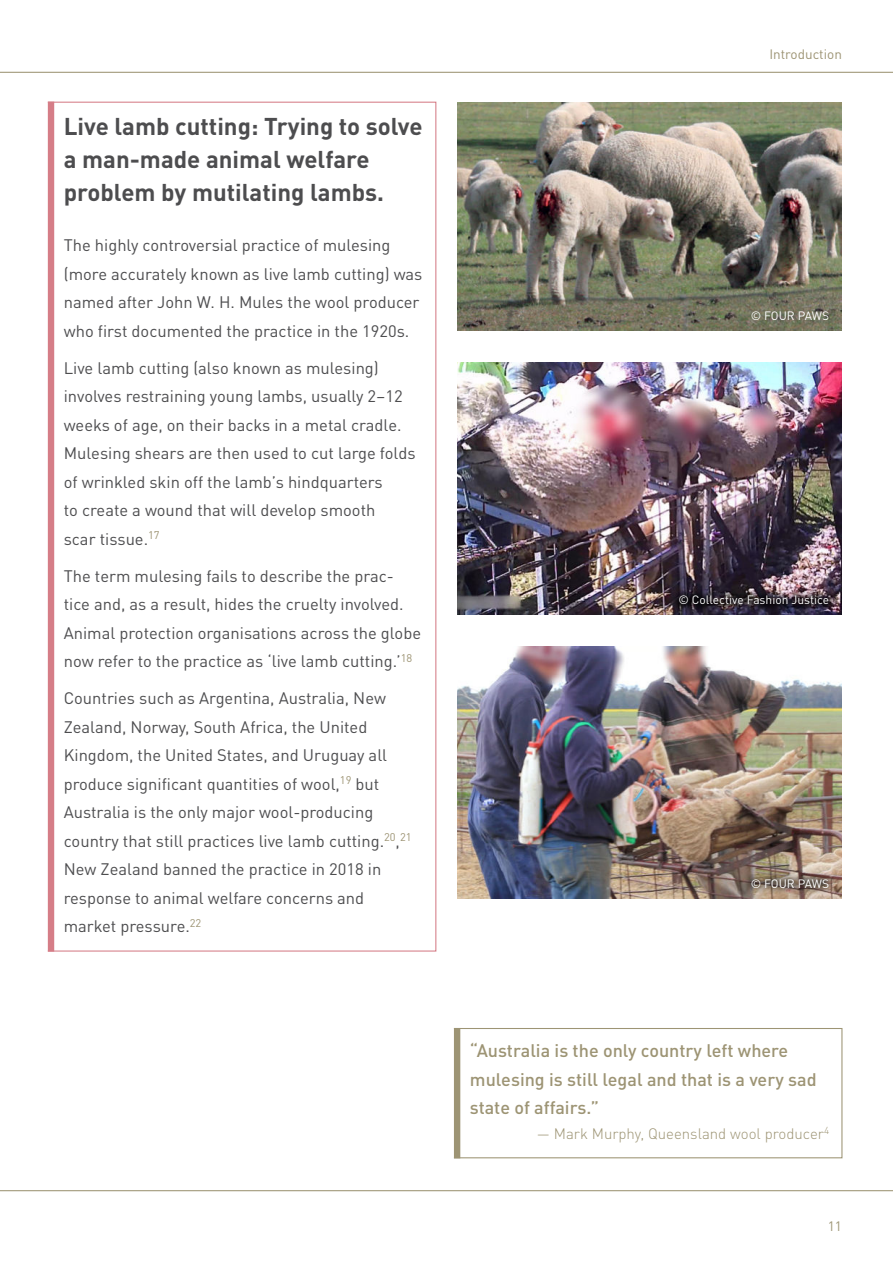
<style>
.page{position:relative;width:893px;height:1263px;background:#fff}
.page>*{position:absolute;margin:0;border:0;box-sizing:border-box;transform-origin:0 0}
.t1{font:700 24px/33px "DIN Pro";color:#4d4d4f}
.t2{font:500 18px/28.5px "DIN Pro";color:#9d9474}
.t3{font:16.5px/28.5px "DIN Pro";color:#4d4d4f}
.t4{font:300 15px "DIN Pro";color:#9d9474}
.t5{font:13.5px "DIN Pro";color:#9d9474}
.t6{font:12px "DIN Pro";color:#fff}
</style>
<div class="page">
<svg style="left:0;top:71px;width:893px;height:2px"></svg>
<svg style="left:0;top:1190px;width:893px;height:2px"></svg>
<div style="left:48px;top:102px;width:6px;height:849px;background:#d57d87"></div>
<img style="left:457px;top:102px;width:385px;height:228px">
<img style="left:457px;top:362px;width:385px;height:253px">
<img style="left:457px;top:646px;width:385px;height:252px">
<div style="left:454px;top:1028px;width:6px;height:130px;background:#9d9474"></div>
<div style="left:453px;top:1028px;width:389px;height:130px;border:1px solid #9d9474"></div>
<div style="left:672px;top:588px;width:164px;height:24px;background:#000;opacity:.75"></div>
<div style="left:744px;top:871px;width:92px;height:25px;background:#000;opacity:.75"></div>
<h1 class="t1" style="left:64px;top:112px;width:360px">Live lamb cutting: Trying to solve a man-made animal welfare problem by mutilating lambs.</h1>
<p class="t3" style="left:64px;top:232px;width:360px">The highly controversial practice of mulesing (more accurately known as live lamb cutting) was named after John W. H. Mules the wool producer who first documented the practice in the 1920s.</p>
<p class="t3" style="left:64px;top:355px;width:353px">Live lamb cutting (also known as mulesing) involves restraining young lambs, usually 2–12 weeks of age, on their backs in a metal cradle.<br>Mulesing shears are then used to cut large folds of wrinkled skin off the lamb’s hindquarters<br>to create a wound that will develop smooth<br>scar tissue.<sup>17</sup></p>
<p class="t3" style="left:64px;top:563px;width:359px">The term mulesing fails to describe the prac&shy;tice and, as a result, hides the cruelty involved.<br>Animal protection organisations across the globe now refer to the practice as ‘live lamb cutting.’<sup>18</sup></p>
<p class="t3" style="left:64px;top:685px;width:349px">Countries such as Argentina, Australia, New Zealand, Norway, South Africa, the United Kingdom, the United States, and Uruguay all produce significant quantities of wool,<sup>19</sup> but Australia is the only major wool-producing country that still practices live lamb cutting.<sup>20</sup>,<sup>21<br></sup>New Zealand banned the practice in 2018 in response to animal welfare concerns and market pressure.<sup>22</sup></p>
<p class="t5" style="left:769px;top:48px;width:74px">Introduction</p>
<p class="t6" style="left:751px;top:310px;width:80px">© FOUR PAWS</p>
<p class="t6" style="left:678px;top:595px;width:152px">© Collective Fashion Justice</p>
<p class="t6" style="left:751px;top:878px;width:80px">© FOUR PAWS</p>
<p class="t2" style="left:470px;top:1037px;width:348px">“Australia is the only country left where mulesing is still legal and that is a very sad state of affairs.”</p>
<p class="t4" style="left:537px;top:1127px;width:294px">— Mark Murphy, Queensland wool producer<sup>4</sup></p>
<p class="t5" style="left:828px;top:1220px;width:16px">11</p>
</div>
